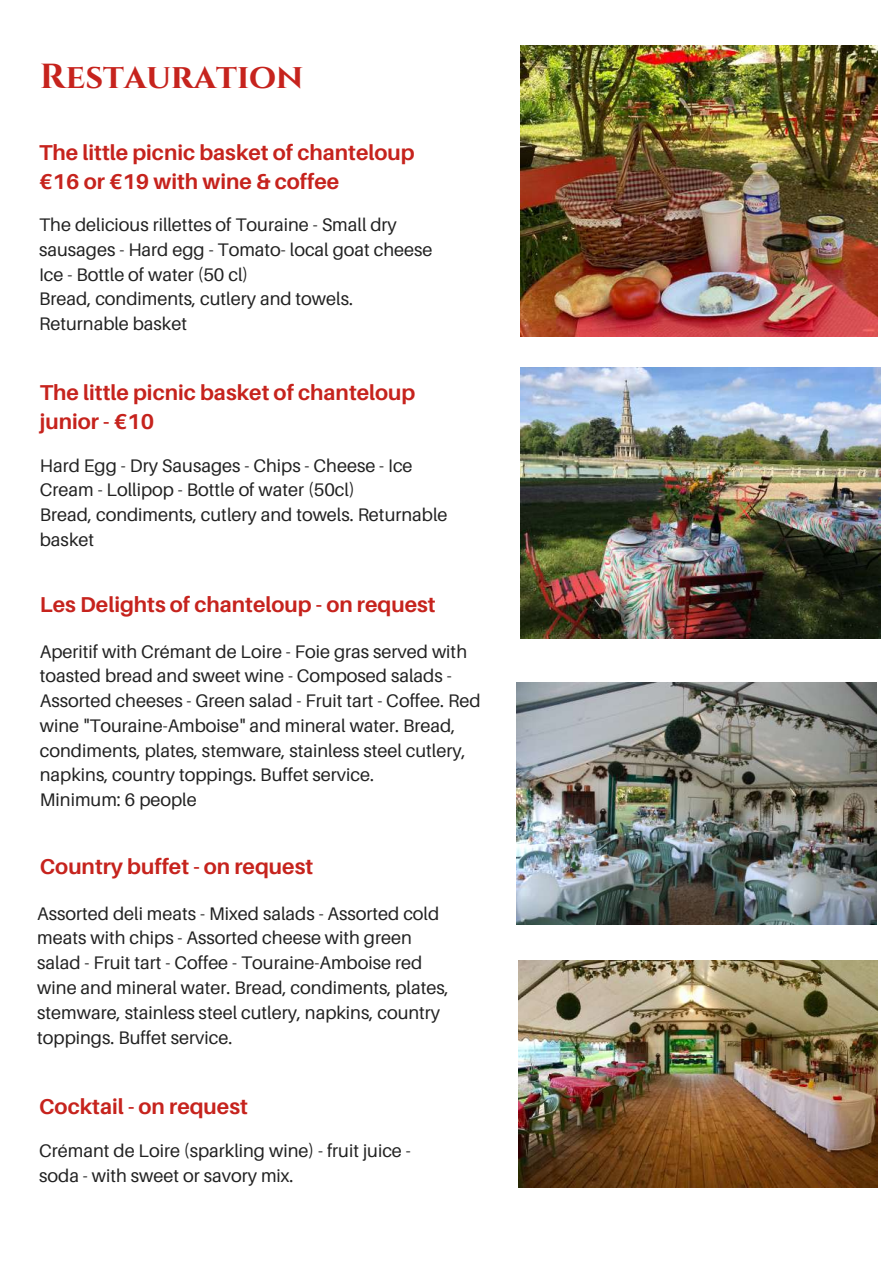
<style>
.page{position:relative;width:894px;height:1264px;background:#fff}
.page>*{position:absolute;margin:0;border:0;box-sizing:border-box;transform-origin:0 0}
.t1{font:700 34.8px "Cinzel";color:#c6231d}
.t2{font:700 21.45px/29.2px "Aileron";color:#c6231d}
.t3{font:18.15px/24.8px "Aileron";color:#222}
</style>
<div class="page">
<img style="left:516px;top:682px;width:360px;height:242px">
<img style="left:520px;top:368px;width:359px;height:270px">
<img style="left:518px;top:960px;width:359px;height:226px">
<img style="left:520px;top:45px;width:356px;height:292px">
<h1 class="t1" style="left:40px;top:54px;width:265px">Restauration</h1>
<p class="t2" style="left:39px;top:137px;width:377px">The little picnic basket of chanteloup €16 or €19 with wine &amp; coffee</p>
<p class="t3" style="left:39px;top:212px;width:395px">The delicious rillettes of Touraine - Small dry sausages - Hard egg - Tomato- local goat cheese Ice - Bottle of water (50 cl)<br>Bread, condiments, cutlery and towels.<br>Returnable basket</p>
<p class="t2" style="left:40px;top:377px;width:377px">The little picnic basket of chanteloup junior - €10</p>
<p class="t3" style="left:40px;top:452px;width:409px">Hard Egg - Dry Sausages - Chips - Cheese - Ice Cream - Lollipop - Bottle of water (50cl)<br>Bread, condiments, cutlery and towels. Returnable basket</p>
<p class="t2" style="left:40px;top:589px;width:397px">Les Delights of chanteloup - on request</p>
<p class="t3" style="left:40px;top:638px;width:442px">Aperitif with Crémant de Loire - Foie gras served with toasted bread and sweet wine - Composed salads - Assorted cheeses - Green salad - Fruit tart - Coffee. Red wine "Touraine-Amboise" and mineral water. Bread, condiments, plates, stemware, stainless steel cutlery, napkins, country toppings. Buffet service.<br>Minimum: 6 people</p>
<p class="t2" style="left:40px;top:851px;width:275px">Country buffet - on request</p>
<p class="t3" style="left:37px;top:900px;width:413px">Assorted deli meats - Mixed salads - Assorted cold meats with chips - Assorted cheese with green salad - Fruit tart - Coffee - Touraine-Amboise red wine and mineral water. Bread, condiments, plates, stemware, stainless steel cutlery, napkins, country toppings. Buffet service.</p>
<p class="t2" style="left:39px;top:1091px;width:210px">Cocktail - on request</p>
<p class="t3" style="left:39px;top:1137px;width:373px">Crémant de Loire (sparkling wine) - fruit juice - soda - with sweet or savory mix.</p>
</div>
